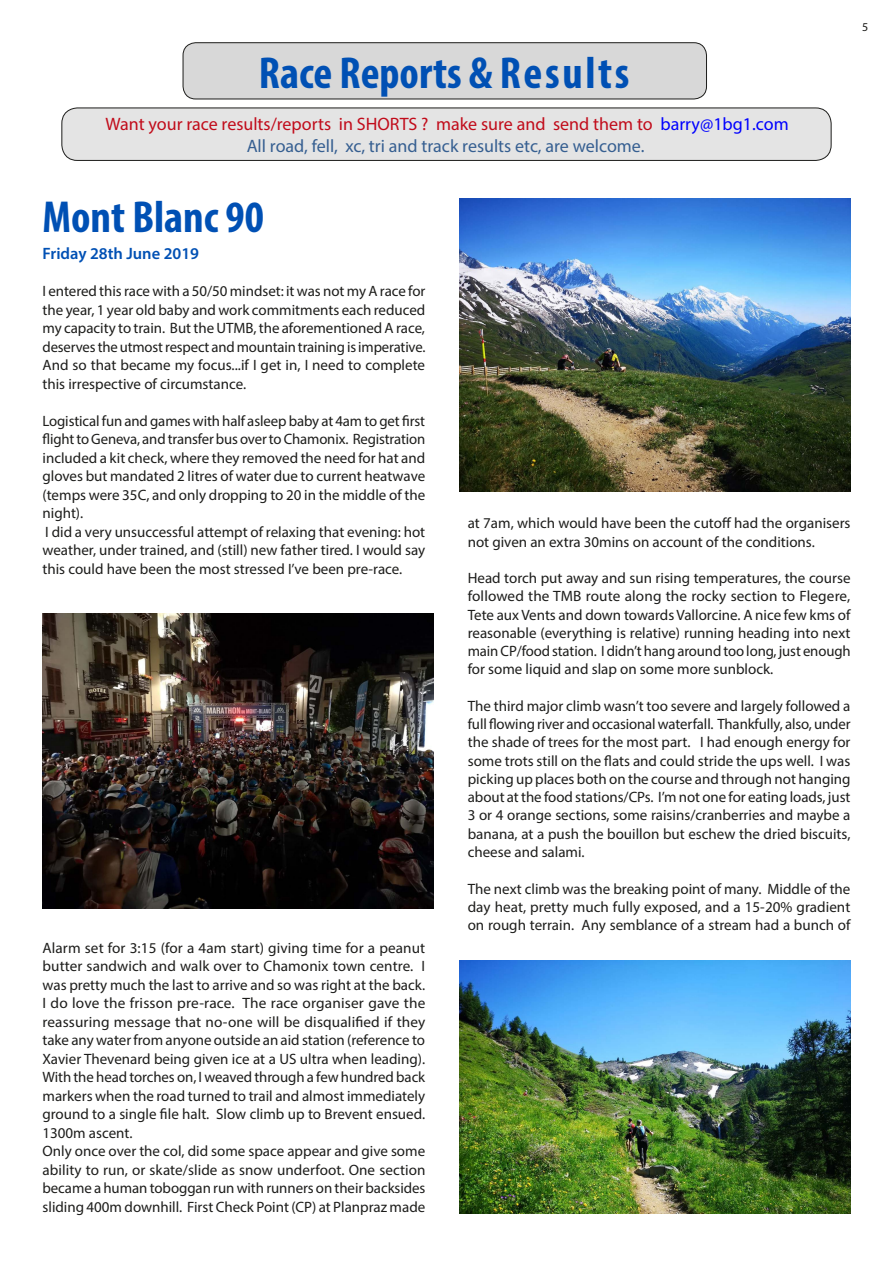
<style>
.page{position:relative;width:893px;height:1263px;background:#fff}
.page>*{position:absolute;margin:0;border:0;box-sizing:border-box;transform-origin:0 0}
.t1{font:700 condensed 45px "Myriad Pro";color:#0050b4}
.t2{font:18px/21.6px "Myriad Pro";color:#c10c1b;text-align:center}
.t3{font:600 16.5px "Myriad Pro";color:#0050b4}
.t4{font:15px/18.5px "Myriad Pro";color:#1d1d1b;text-align:justify}
.t5{font:12px "Myriad Pro";color:#1d1d1b}
.s1{color:#00f}
.s2{color:#365f91}
</style>
<div class="page">
<div style="left:62px;top:108px;width:769px;height:52px;background:#e4e4e4;border-radius:16px"></div>
<div style="left:62px;top:108px;width:769px;height:53px;border:1px solid #1d1d1b;border-radius:16px"></div>
<div style="left:183px;top:43px;width:523px;height:56px;background:#d8d8d8;border-radius:13px"></div>
<div style="left:183px;top:43px;width:524px;height:56px;border:1px solid #1d1d1b;border-radius:13px"></div>
<img style="left:43px;top:613px;width:391px;height:296px">
<img style="left:459px;top:960px;width:391px;height:253px">
<img style="left:459px;top:198px;width:392px;height:294px">
<h1 class="t1" style="left:259px;top:45px;width:372px">Race Reports &amp; Results</h1>
<p class="t2" style="left:106px;top:113px;width:685px">Want your race results/reports in SHORTS ? make sure and send them to <span class="s1">barry@1bg1.com<br></span><span class="s2">All road, fell, xc, tri and track results etc, are welcome.</span></p>
<p class="t5" style="left:862px;top:19px;width:8px">5</p>
<h1 class="t1" style="left:43px;top:189px;width:223px">Mont Blanc 90</h1>
<p class="t3" style="left:43px;top:243px;width:158px">Friday 28th June 2019</p>
<p class="t4" style="left:43px;top:282px;width:384px">I entered this race with a 50/50 mindset: it was not my A race for the year, 1 year old baby and work commitments each reduced my capacity to train. But the UTMB, the aforementioned A race, deserves the utmost respect and mountain training is imperative.<br>And so that became my focus...if I get in, I need to complete this irrespective of circumstance.</p>
<p class="t4" style="left:43px;top:411px;width:384px;text-align:left">Logistical fun and games with half asleep baby at 4am to get first flight to Geneva, and transfer bus over to Chamonix. Registration included a kit check, where they removed the need for hat and gloves but mandated 2 litres of water due to current heatwave (temps were 35C, and only dropping to 20 in the middle of the night).<br>I did a very unsuccessful attempt of relaxing that evening: hot weather, under trained, and (still) new father tired. I would say this could have been the most stressed I’ve been pre-race.</p>
<p class="t4" style="left:43px;top:938px;width:384px;text-align:left">Alarm set for 3:15 (for a 4am start) giving time for a peanut butter sandwich and walk over to Chamonix town centre. I was pretty much the last to arrive and so was right at the back.<br>I do love the frisson pre-race. The race organiser gave the reassuring message that no-one will be disqualified if they take any water from anyone outside an aid station (reference to Xavier Thevenard being given ice at a US ultra when leading).<br>With the head torches on, I weaved through a few hundred back markers when the road turned to trail and almost immediately ground to a single file halt. Slow climb up to Brevent ensued.<br>1300m ascent.<br>Only once over the col, did some space appear and give some ability to run, or skate/slide as snow underfoot. One section became a human toboggan run with runners on their backsides sliding 400m downhill. First Check Point (CP) at Planpraz made</p>
<p class="t4" style="left:468px;top:514px;width:384px">at 7am, which would have been the cutoff had the organisers not given an extra 30mins on account of the conditions.</p>
<p class="t4" style="left:468px;top:569px;width:384px">Head torch put away and sun rising temperatures, the course followed the TMB route along the rocky section to Flegere, Tete aux Vents and down towards Vallorcine. A nice few kms of reasonable (everything is relative) running heading into next main CP/food station. I didn’t hang around too long, just enough for some liquid and slap on some more sunblock.</p>
<p class="t4" style="left:468px;top:696px;width:384px">The third major climb wasn’t too severe and largely followed a full flowing river and occasional waterfall. Thankfully, also, under the shade of trees for the most part. I had enough energy for some trots still on the flats and could stride the ups well. I was picking up places both on the course and through not hanging about at the food stations/CPs. I’m not one for eating loads, just 3 or 4 orange sections, some raisins/cranberries and maybe a banana, at a push the bouillon but eschew the dried biscuits, cheese and salami.</p>
<p class="t4" style="left:468px;top:879px;width:384px">The next climb was the breaking point of many. Middle of the day heat, pretty much fully exposed, and a 15-20% gradient on rough terrain. Any semblance of a stream had a bunch of</p>
</div>
